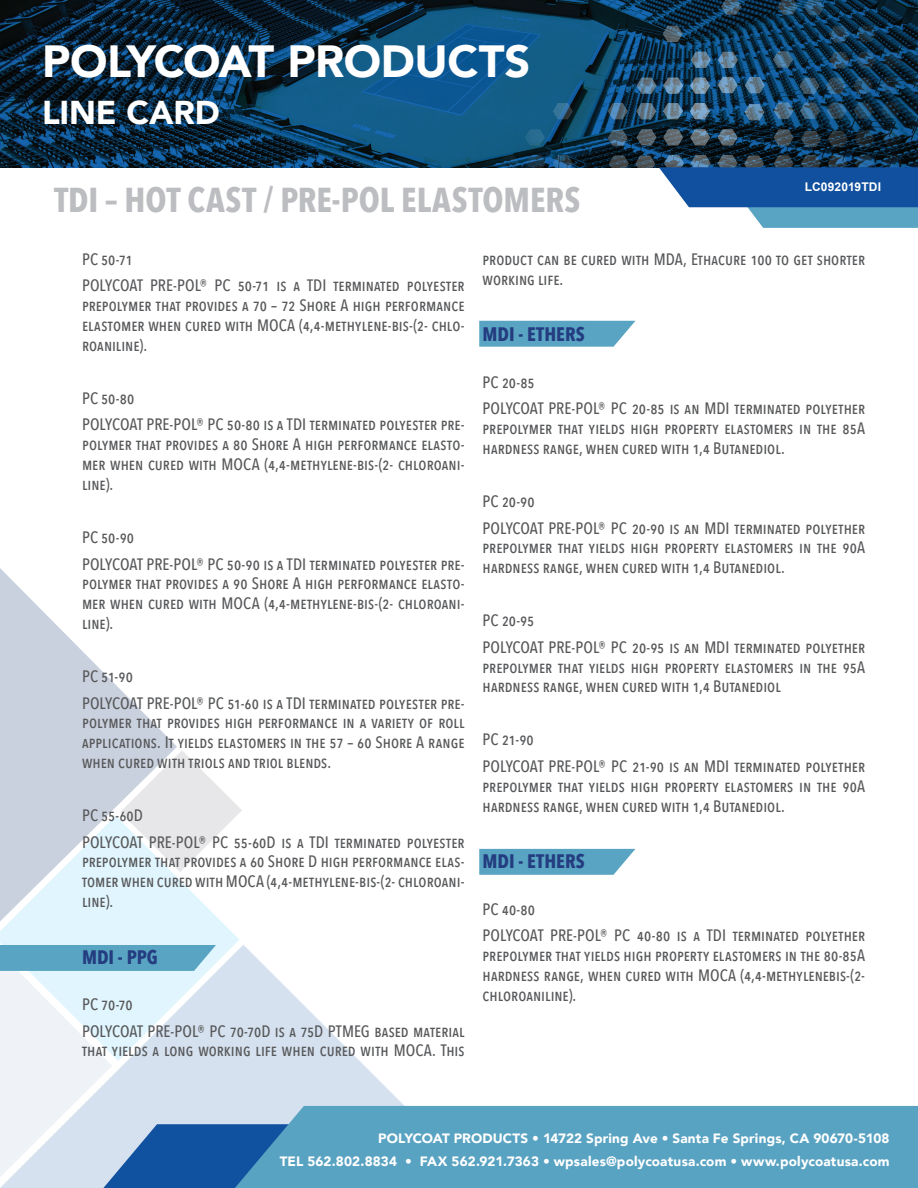
<style>
.page{position:relative;width:918px;height:1188px;background:#fff}
.page>*{position:absolute;margin:0;border:0;box-sizing:border-box;transform-origin:0 0}
.t1{font:900 45px "Avenir";letter-spacing:-.01em;color:#fff}
.t2{font:700 34.5px "Avenir Next Condensed";color:#bcbdc0}
.t3{font:900 33px "Avenir";letter-spacing:-.005em;color:#fff}
.t4{font:700 19.5px "Avenir Next Condensed";color:#243c80}
.t5{font:500 16.5px/19.8px "Avenir Next Condensed";color:#57585a}
.t6{font:900 13.5px/23px "Avenir";letter-spacing:.01em;color:#fff;text-align:right}
.t7{font:700 12px "Arial";letter-spacing:.01em;color:#fff}
</style>
<div class="page">
<img style="left:0;top:0;width:918px;height:167px">
<svg style="left:745px;top:77px;width:20px;height:16px"></svg>
<svg style="left:908px;top:77px;width:10px;height:17px"></svg>
<svg style="left:908px;top:102px;width:10px;height:16px"></svg>
<svg style="left:718px;top:77px;width:20px;height:16px"></svg>
<svg style="left:881px;top:77px;width:20px;height:16px"></svg>
<svg style="left:881px;top:102px;width:20px;height:16px"></svg>
<svg style="left:718px;top:52px;width:20px;height:16px"></svg>
<svg style="left:690px;top:78px;width:20px;height:16px"></svg>
<svg style="left:853px;top:78px;width:20px;height:16px"></svg>
<svg style="left:854px;top:103px;width:20px;height:16px"></svg>
<svg style="left:855px;top:131px;width:20px;height:16px"></svg>
<svg style="left:883px;top:52px;width:20px;height:16px"></svg>
<svg style="left:690px;top:103px;width:20px;height:16px"></svg>
<svg style="left:690px;top:129px;width:20px;height:17px"></svg>
<svg style="left:553px;top:155px;width:20px;height:13px"></svg>
<svg style="left:774px;top:103px;width:20px;height:16px"></svg>
<svg style="left:745px;top:104px;width:20px;height:16px"></svg>
<svg style="left:774px;top:129px;width:20px;height:17px"></svg>
<svg style="left:718px;top:129px;width:20px;height:17px"></svg>
<svg style="left:829px;top:26px;width:20px;height:16px"></svg>
<svg style="left:856px;top:26px;width:21px;height:16px"></svg>
<svg style="left:911px;top:25px;width:7px;height:16px"></svg>
<svg style="left:691px;top:52px;width:20px;height:16px"></svg>
<svg style="left:773px;top:51px;width:20px;height:17px"></svg>
<svg style="left:778px;top:0;width:20px;height:15px"></svg>
<svg style="left:804px;top:0;width:20px;height:15px"></svg>
<svg style="left:721px;top:0;width:20px;height:15px"></svg>
<svg style="left:663px;top:26px;width:20px;height:16px"></svg>
<svg style="left:553px;top:103px;width:20px;height:16px"></svg>
<svg style="left:525px;top:129px;width:20px;height:17px"></svg>
<svg style="left:663px;top:78px;width:20px;height:16px"></svg>
<svg style="left:826px;top:78px;width:20px;height:16px"></svg>
<svg style="left:827px;top:103px;width:20px;height:16px"></svg>
<svg style="left:828px;top:131px;width:20px;height:16px"></svg>
<svg style="left:856px;top:52px;width:20px;height:16px"></svg>
<svg style="left:663px;top:103px;width:20px;height:16px"></svg>
<svg style="left:663px;top:129px;width:20px;height:17px"></svg>
<svg style="left:526px;top:155px;width:20px;height:13px"></svg>
<svg style="left:636px;top:78px;width:21px;height:16px"></svg>
<svg style="left:799px;top:78px;width:21px;height:16px"></svg>
<svg style="left:800px;top:103px;width:20px;height:16px"></svg>
<svg style="left:801px;top:131px;width:20px;height:16px"></svg>
<svg style="left:830px;top:52px;width:20px;height:16px"></svg>
<svg style="left:636px;top:103px;width:20px;height:16px"></svg>
<svg style="left:608px;top:103px;width:20px;height:16px"></svg>
<svg style="left:608px;top:130px;width:20px;height:16px"></svg>
<svg style="left:470px;top:156px;width:20px;height:12px"></svg>
<svg style="left:636px;top:129px;width:21px;height:17px"></svg>
<svg style="left:499px;top:155px;width:20px;height:13px"></svg>
<svg style="left:909px;top:130px;width:9px;height:17px"></svg>
<svg style="left:882px;top:130px;width:20px;height:16px"></svg>
<svg style="left:911px;top:51px;width:7px;height:17px"></svg>
<svg style="left:608px;top:154px;width:310px;height:74px"></svg>
<svg style="left:216px;top:945px;width:284px;height:243px"></svg>
<svg style="left:0;top:568px;width:177px;height:248px;fill:#cad1de"></svg>
<svg style="left:0;top:816px;width:240px;height:245px;background:#deecf4"></svg>
<svg style="left:120px;top:750px;width:122px;height:122px"></svg>
<div style="left:224px;top:1106px;width:694px;height:82px;background:#59a3c2"></div>
<svg style="left:479px;top:849px;width:156px;height:26px;background:#65aac6"></svg>
<svg style="left:0;top:942px;width:216px;height:246px"></svg>
<svg style="left:479px;top:321px;width:156px;height:26px;background:#66abc6"></svg>
<h1 class="t1" style="left:42px;top:23px;width:490px">POLYCOAT PRODUCTS</h1>
<h3 class="t3" style="left:42px;top:84px;width:179px">LINE CARD</h3>
<p class="t7" style="left:805px;top:179px;width:78px">LC092019TDI</p>
<h2 class="t2" style="left:54px;top:178px;width:528px">TDI – HOT CAST / PRE-POL ELASTOMERS</h2>
<p class="t5" style="left:82px;top:246px;width:384px;line-height:26.5px">PC 50-71<br>POLYCOAT PRE-POL® PC 50-71 is a TDI terminated polyester</p>
<p class="t5" style="left:82px;top:296px;width:384px;text-align:justify">prepolymer that provides a 70 – 72 Shore A high performance elastomer when cured with MOCA (4,4-methylene-bis-(2- chlo&shy;roaniline).</p>
<p class="t5" style="left:82px;top:385px;width:384px;line-height:26.5px">PC 50-80<br>POLYCOAT PRE-POL® PC 50-80 is a TDI terminated polyester pre-</p>
<p class="t5" style="left:82px;top:435px;width:384px;text-align:justify">polymer that provides a 80 Shore A high performance elasto&shy;mer when cured with MOCA (4,4-methylene-bis-(2- chloroani&shy;line).</p>
<p class="t5" style="left:82px;top:524px;width:384px;line-height:26.5px">PC 50-90<br>POLYCOAT PRE-POL® PC 50-90 is a TDI terminated polyester pre-</p>
<p class="t5" style="left:82px;top:574px;width:384px;text-align:justify">polymer that provides a 90 Shore A high performance elasto&shy;mer when cured with MOCA (4,4-methylene-bis-(2- chloroani&shy;line).</p>
<p class="t5" style="left:82px;top:663px;width:384px;line-height:26.5px">PC 51-90<br>POLYCOAT PRE-POL® PC 51-60 is a TDI terminated polyester pre-</p>
<p class="t5" style="left:82px;top:713px;width:384px;text-align:justify">polymer that provides high performance in a variety of roll applications. It yields elastomers in the 57 – 60 Shore A range when cured with triols and triol blends.</p>
<p class="t5" style="left:483px;top:249px;width:384px">product can be cured with MDA, Ethacure 100 to get shorter working life.</p>
<p class="t4" style="left:483px;top:323px;width:104px">MDI - ETHERS</p>
<p class="t5" style="left:483px;top:369px;width:384px;line-height:26.5px">PC 20-85<br>POLYCOAT PRE-POL® PC 20-85 is an MDI terminated polyether</p>
<p class="t5" style="left:483px;top:418px;width:384px">prepolymer that yields high property elastomers in the 85A hardness range, when cured with 1,4 Butanediol.</p>
<p class="t5" style="left:483px;top:488px;width:384px;line-height:26.5px">PC 20-90<br>POLYCOAT PRE-POL® PC 20-90 is an MDI terminated polyether</p>
<p class="t5" style="left:483px;top:538px;width:384px">prepolymer that yields high property elastomers in the 90A hardness range, when cured with 1,4 Butanediol.</p>
<p class="t5" style="left:483px;top:607px;width:384px;line-height:26.5px">PC 20-95<br>POLYCOAT PRE-POL® PC 20-95 is an MDI terminated polyether</p>
<p class="t5" style="left:483px;top:657px;width:384px">prepolymer that yields high property elastomers in the 95A hardness range, when cured with 1,4 Butanediol</p>
<p class="t5" style="left:483px;top:726px;width:384px;line-height:26.5px">PC 21-90<br>POLYCOAT PRE-POL® PC 21-90 is an MDI terminated polyether</p>
<p class="t5" style="left:483px;top:776px;width:384px">prepolymer that yields high property elastomers in the 90A hardness range, when cured with 1,4 Butanediol.</p>
<p class="t5" style="left:82px;top:802px;width:384px;line-height:26.5px">PC 55-60D<br>POLYCOAT PRE-POL® PC 55-60D is a TDI terminated polyester</p>
<p class="t5" style="left:82px;top:852px;width:384px;text-align:justify">prepolymer that provides a 60 Shore D high performance elas&shy;tomer when cured with MOCA (4,4-methylene-bis-(2- chloroani&shy;line).</p>
<p class="t4" style="left:82px;top:945px;width:77px">MDI - PPG</p>
<p class="t5" style="left:82px;top:991px;width:384px;line-height:26.5px">PC 70-70<br>POLYCOAT PRE-POL® PC 70-70D is a 75D PTMEG based material</p>
<p class="t5" style="left:82px;top:1041px;width:384px">that yields a long working life when cured with MOCA. This</p>
<p class="t4" style="left:483px;top:850px;width:104px">MDI - ETHERS</p>
<p class="t5" style="left:483px;top:896px;width:384px;line-height:26.5px">PC 40-80<br>POLYCOAT PRE-POL® PC 40-80 is a TDI terminated polyether</p>
<p class="t5" style="left:483px;top:945px;width:384px;text-align:justify">prepolymer that yields high property elastomers in the 80-85A hardness range, when cured with MOCA (4,4-methylenebis-(2- chloroaniline).</p>
<p class="t6" style="left:280px;top:1126px;width:611px">POLYCOAT PRODUCTS • 14722 Spring Ave • Santa Fe Springs, CA 90670-5108<br>TEL 562.802.8834 • FAX 562.921.7363 • wpsales@polycoatusa.com • www.polycoatusa.com</p>
</div>
